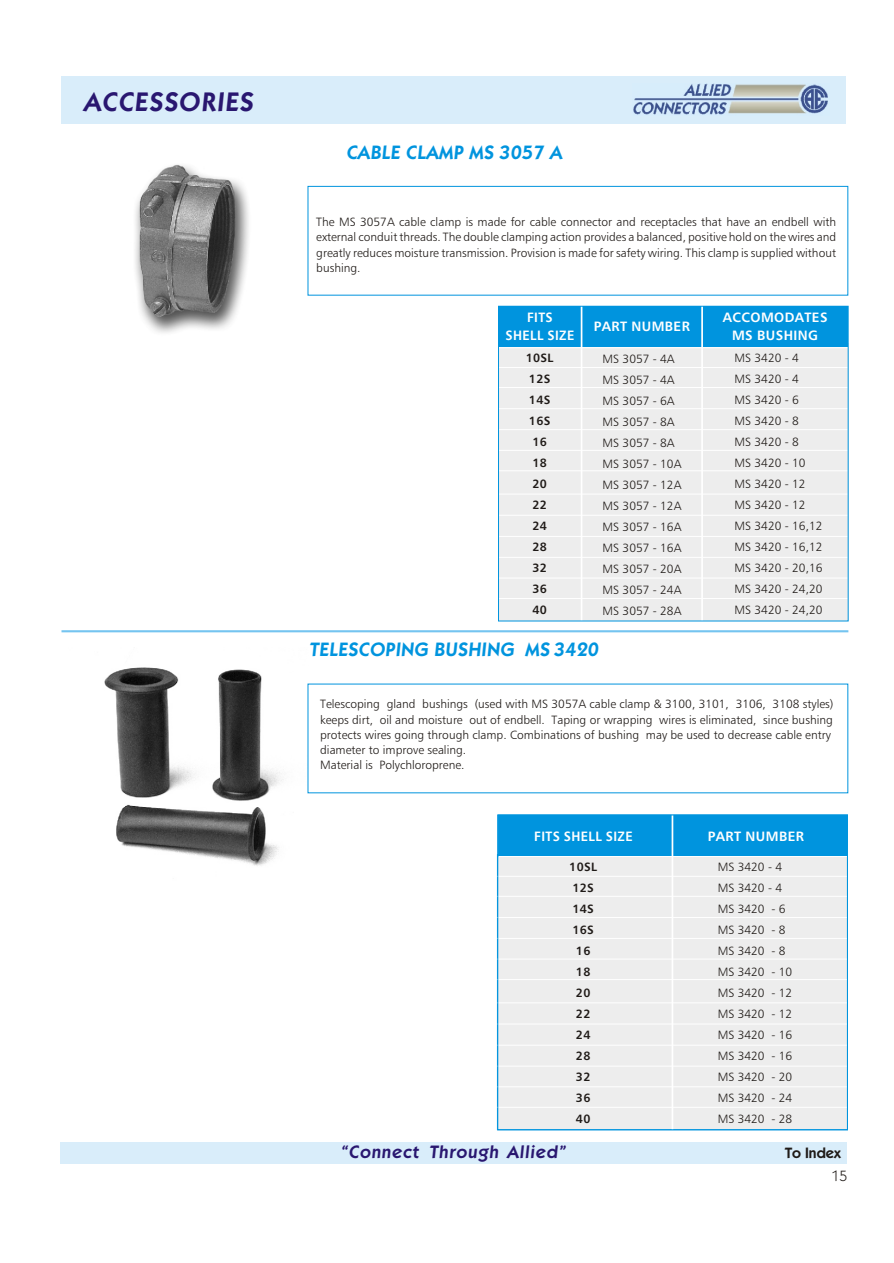
<style>
.page{position:relative;width:894px;height:1263px;background:#fff}
.page>*{position:absolute;margin:0;border:0;box-sizing:border-box;transform-origin:0 0}
.t1{font:26.85px "Kabel Dm BT";letter-spacing:.055em;color:#291770}
.t2{font:19.35px "Kabel Dm BT";letter-spacing:.03em;color:#0094de}
.t3{font:18px "Kabel Dm BT";letter-spacing:.055em;color:#291770}
.t4{font:15px "Kabel Dm BT";color:#1f1a17}
.t5{font:15px "Kabel Bk BT";color:#1f1a17}
.t6{font:700 13.5px/18px "Humnst 777 BT";letter-spacing:.03em;color:#fff;text-align:center}
.t7{font:700 13.5px/18px "Humnst 777 BT";letter-spacing:.03em;color:#fff;text-align:center;scale:.96 1}
.t8{font:12px/21px "Humnst 777 Lt BT";color:#1f1a17}
.t9{font:700 12px/21px "Humnst 777 BT";letter-spacing:.03em;color:#1f1a17}
</style>
<div class="page">
<div style="left:61px;top:77px;width:785px;height:47px;background:#d9edfa"></div>
<div style="left:60px;top:1142px;width:787px;height:22px;background:#d9edfa"></div>
<img style="left:633px;top:84px;width:195px;height:31px">
<img style="left:135px;top:164px;width:114px;height:169px">
<img style="left:104px;top:667px;width:204px;height:199px">
<div style="left:308px;top:186px;width:540px;height:110px;background:#fff;border:1px solid #0094de"></div>
<hr style="left:62px;top:630px;width:786px;height:2px;background:#75c4f0">
<div style="left:498px;top:343px;width:350px;height:278px;background:#ededed"></div>
<div style="left:499px;top:306px;width:349px;height:41px;background:#0094de"></div>
<hr style="left:581px;top:306px;width:1px;height:315px;background:#fff">
<hr style="left:701px;top:306px;width:2px;height:315px;background:#fff">
<hr style="left:499px;top:347px;width:349px;height:1px;background:#fff">
<hr style="left:497px;top:494px;width:351px;height:1px;background:#fff">
<hr style="left:497px;top:387px;width:351px;height:1px;background:#fff">
<hr style="left:497px;top:367px;width:351px;height:1px;background:#fff">
<hr style="left:497px;top:515px;width:351px;height:1px;background:#fff">
<hr style="left:497px;top:408px;width:351px;height:1px;background:#fff">
<hr style="left:497px;top:536px;width:351px;height:1px;background:#fff">
<hr style="left:497px;top:429px;width:351px;height:1px;background:#fff">
<hr style="left:497px;top:557px;width:351px;height:1px;background:#fff">
<hr style="left:497px;top:450px;width:351px;height:1px;background:#fff">
<hr style="left:497px;top:578px;width:351px;height:1px;background:#fff">
<hr style="left:497px;top:470px;width:351px;height:1px;background:#fff">
<hr style="left:497px;top:598px;width:351px;height:1px;background:#fff">
<div style="left:498px;top:306px;width:351px;height:315px;border:1px solid #0094de"></div>
<div style="left:497px;top:854px;width:351px;height:276px;background:#ededed"></div>
<div style="left:498px;top:815px;width:350px;height:41px;background:#0094de"></div>
<hr style="left:672px;top:815px;width:1px;height:315px;background:#fff">
<hr style="left:498px;top:856px;width:349px;height:1px;background:#fff">
<hr style="left:496px;top:1002px;width:351px;height:1px;background:#fff">
<hr style="left:496px;top:896px;width:351px;height:1px;background:#fff">
<hr style="left:496px;top:876px;width:351px;height:1px;background:#fff">
<hr style="left:496px;top:1024px;width:351px;height:1px;background:#fff">
<hr style="left:496px;top:917px;width:351px;height:1px;background:#fff">
<hr style="left:496px;top:1045px;width:351px;height:1px;background:#fff">
<hr style="left:496px;top:938px;width:351px;height:1px;background:#fff">
<hr style="left:496px;top:1066px;width:351px;height:1px;background:#fff">
<hr style="left:496px;top:959px;width:351px;height:1px;background:#fff">
<hr style="left:496px;top:1086px;width:351px;height:1px;background:#fff">
<hr style="left:496px;top:979px;width:351px;height:1px;background:#fff">
<hr style="left:496px;top:1107px;width:351px;height:1px;background:#fff">
<div style="left:497px;top:815px;width:351px;height:315px;border:1px solid #0094de"></div>
<h1 class="t1" style="left:84px;top:90px;width:174px">ACCESSORIES</h1>
<h2 class="t2" style="left:346px;top:144px;width:217px">CABLE CLAMP MS 3057 A</h2>
<p class="t8" style="left:316px;top:215px;width:521px;line-height:15.3px;text-align:justify">The MS 3057A cable clamp is made for cable connector and receptacles that have an endbell with external conduit threads. The double clamping action provides a balanced, positive hold on the wires and greatly reduces moisture transmission. Provision is made for safety wiring. This clamp is supplied without bushing.</p>
<p class="t7" style="left:506px;top:310px;width:73px">FITS<br>SHELL SIZE</p>
<p class="t6" style="left:594px;top:319px;width:98px">PART NUMBER</p>
<p class="t8" style="left:603px;top:349px;width:74px">MS 3057 - 4A</p>
<p class="t8" style="left:603px;top:391px;width:74px">MS 3057 - 6A</p>
<p class="t9" style="left:526px;top:349px;width:29px">10SL<br>12S<br>14S<br>16S<br>16<br>18<br>20<br>22<br>24<br>28<br>32<br>36<br>40</p>
<p class="t8" style="left:603px;top:370px;width:74px">MS 3057 - 4A</p>
<p class="t8" style="left:603px;top:412px;width:80px">MS 3057 - 8A<br>MS 3057 - 8A<br>MS 3057 - 10A<br>MS 3057 - 12A<br>MS 3057 - 12A<br>MS 3057 - 16A<br>MS 3057 - 16A<br>MS 3057 - 20A<br>MS 3057 - 24A<br>MS 3057 - 28A</p>
<h2 class="t2" style="left:310px;top:641px;width:292px">TELESCOPING BUSHING MS 3420</h2>
<p class="t6" style="left:723px;top:310px;width:106px">ACCOMODATES<br>MS BUSHING</p>
<p class="t8" style="left:735px;top:348px;width:89px">MS 3420 - 4<br>MS 3420 - 4<br>MS 3420 - 6<br>MS 3420 - 8<br>MS 3420 - 8<br>MS 3420 - 10<br>MS 3420 - 12<br>MS 3420 - 12<br>MS 3420 - 16,12<br>MS 3420 - 16,12<br>MS 3420 - 20,16<br>MS 3420 - 24,20<br>MS 3420 - 24,20</p>
<p class="t8" style="left:320px;top:698px;width:515px;line-height:15.3px">Telescoping gland bushings (used with MS 3057A cable clamp &amp; 3100, 3101, 3106, 3108 styles) keeps dirt, oil and moisture out of endbell. Taping or wrapping wires is eliminated, since bushing protects wires going through clamp. Combinations of bushing may be used to decrease cable entry diameter to improve sealing.<br>Material is Polychloroprene.</p>
<p class="t7" style="left:534px;top:829px;width:104px">FITS SHELL SIZE</p>
<p class="t6" style="left:708px;top:829px;width:98px">PART NUMBER</p>
<p class="t8" style="left:718px;top:857px;width:66px">MS 3420 - 4</p>
<p class="t8" style="left:718px;top:899px;width:48px">MS 3420</p>
<p class="t8" style="left:771px;top:899px;width:16px">- 6</p>
<p class="t9" style="left:569px;top:857px;width:29px">10SL<br>12S<br>14S<br>16S<br>16<br>18<br>20<br>22<br>24<br>28<br>32<br>36<br>40</p>
<p class="t8" style="left:718px;top:878px;width:66px">MS 3420 - 4</p>
<p class="t8" style="left:718px;top:920px;width:76px">MS 3420 - 8<br>MS 3420 - 8<br>MS 3420 - 10<br>MS 3420 - 12<br>MS 3420 - 12<br>MS 3420 - 16<br>MS 3420 - 16<br>MS 3420 - 20<br>MS 3420 - 24<br>MS 3420 - 28</p>
<h3 class="t3" style="left:341px;top:1144px;width:228px">“Connect Through Allied”</h3>
<p class="t4" style="left:785px;top:1146px;width:57px">To Index</p>
<p class="t5" style="left:832px;top:1169px;width:18px">15</p>
</div>
